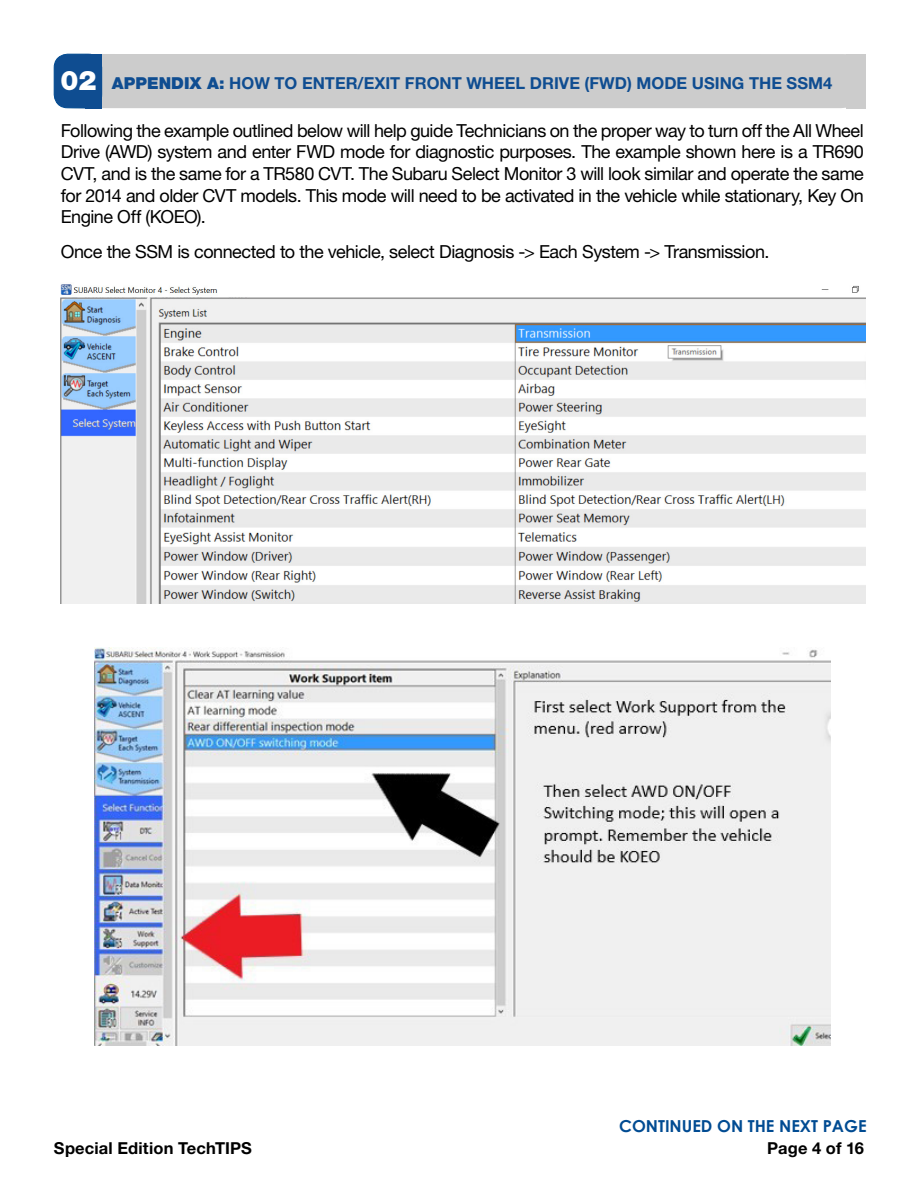
<style>
.page{position:relative;width:918px;height:1188px;background:#fff}
.page>*{position:absolute;margin:0;border:0;box-sizing:border-box;transform-origin:0 0}
.t1{font:18px/21.6px "Helvetica Neue LT Std";letter-spacing:-.025em;color:#000;text-align:justify}
.t2{font:700 16.5px "Helvetica Neue LT Std";color:#0f4d91}
.t3{font:700 16.5px "Helvetica Neue LT Std";letter-spacing:.01em;color:#000}
.t4{font:700 16.5px "Century Gothic";color:#004b92}
.s1{font-weight:900;font-size:27px;color:#fff}
.s2{font-weight:900}
</style>
<div class="page">
<div style="left:54px;top:54px;width:792px;height:54px;background:#ccc"></div>
<div style="left:846px;top:54px;width:20px;height:54px;background:#ccc"></div>
<div style="left:54px;top:54px;width:48px;height:54px;background:#0f4d91;border-radius:14px"></div>
<div style="left:54px;top:54px;width:48px;height:54px;border:1px solid #004b92;border-radius:14px"></div>
<div style="left:85px;top:54px;width:17px;height:54px;background:#0f4d91"></div>
<img style="left:61px;top:284px;width:804px;height:320px">
<img style="left:94px;top:648px;width:736px;height:398px">
<p class="t2" style="left:60px;top:73px;width:773px"><span class="s1">02</span> <span class="s2">APPENDIX A:</span> HOW TO ENTER/EXIT FRONT WHEEL DRIVE (FWD) MODE USING THE SSM4</p>
<p class="t1" style="left:61px;top:119px;width:805px">Following the example outlined below will help guide Technicians on the proper way to turn off the All Wheel Drive (AWD) system and enter FWD mode for diagnostic purposes. The example shown here is a TR690<br>CVT, and is the same for a TR580 CVT. The Subaru Select Monitor 3 will look similar and operate the same for 2014 and older CVT models. This mode will need to be activated in the vehicle while stationary, Key On Engine Off (KOEO).</p>
<p class="t1" style="left:61px;top:241px;width:710px">Once the SSM is connected to the vehicle, select Diagnosis -&gt; Each System -&gt; Transmission.</p>
<p class="t4" style="left:619px;top:1113px;width:249px">CONTINUED ON THE NEXT PAGE</p>
<p class="t3" style="left:54px;top:1138px;width:200px">Special Edition TechTIPS</p>
<p class="t3" style="left:767px;top:1138px;width:98px">Page 4 of 16</p>
</div>
